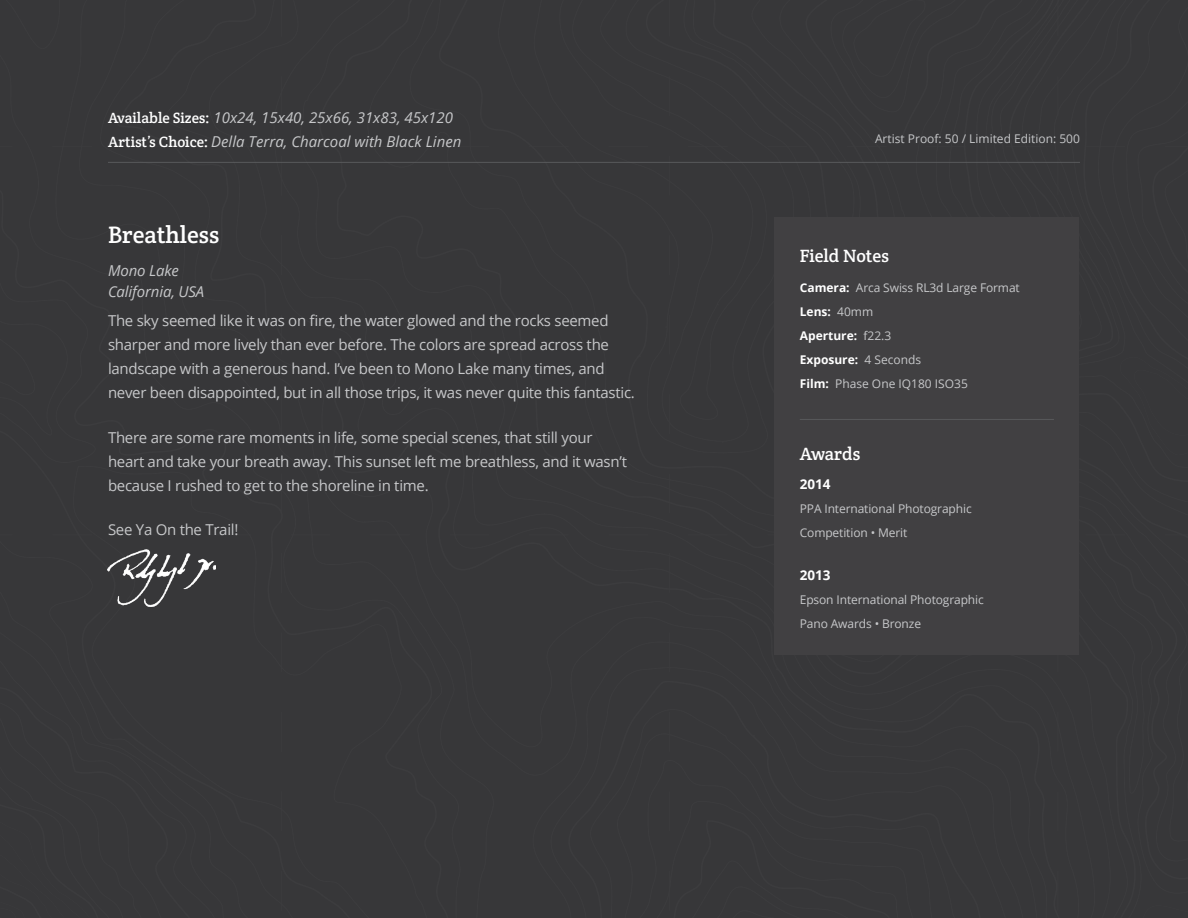
<style>
.page{position:relative;width:1188px;height:918px;background:#fff}
.page>*{position:absolute;margin:0;border:0;box-sizing:border-box;transform-origin:0 0}
.t1{font:24px "Crete Round";color:#fff}
.t2{font:18px "Crete Round";color:#fff}
.t3{font:15px/24px "Open Sans";letter-spacing:-.02em;color:#c7c8ca}
.t4{font:italic 15px/24px "Open Sans";color:#c7c8ca}
.t5{font:700 13.5px "Open Sans";color:#fff}
.t6{font:12px/24px "Open Sans";letter-spacing:-.01em;color:#c7c8ca}
.s1{font-family:"Crete Round";font-style:normal;color:#fff}
.s2{font-weight:700;color:#fff}
</style>
<div class="page">
<div style="left:494px;top:0;width:107px;height:918px;background:#373739"></div>
<div style="left:60px;top:0;width:434px;height:918px;background:#373739"></div>
<div style="left:0;top:38px;width:479px;height:880px;background:#373739"></div>
<div style="left:527px;top:642px;width:74px;height:276px;background:#373739"></div>
<div style="left:73px;top:466px;width:384px;height:452px;background:#373739"></div>
<div style="left:0;top:528px;width:381px;height:390px;background:#373739"></div>
<div style="left:0;top:579px;width:312px;height:339px;background:#373739"></div>
<div style="left:0;top:623px;width:291px;height:295px;background:#373739"></div>
<div style="left:0;top:655px;width:270px;height:263px;background:#373739"></div>
<div style="left:0;top:700px;width:221px;height:218px;background:#373739"></div>
<div style="left:0;top:756px;width:193px;height:162px;background:#373739"></div>
<div style="left:0;top:232px;width:96px;height:231px;background:#373739"></div>
<div style="left:0;top:0;width:60px;height:49px;background:#373739"></div>
<div style="left:574px;top:709px;width:27px;height:209px;background:#373739"></div>
<div style="left:580px;top:733px;width:21px;height:185px;background:#373739"></div>
<svg style="left:0;top:534px;width:13px;height:1px"></svg>
<hr style="left:52px;top:534px;width:40px;height:1px;background:#fff">
<hr style="left:132px;top:534px;width:39px;height:1px;background:#fff">
<hr style="left:211px;top:534px;width:40px;height:1px;background:#fff">
<hr style="left:291px;top:534px;width:39px;height:1px;background:#fff">
<hr style="left:370px;top:534px;width:40px;height:1px;background:#fff">
<hr style="left:450px;top:534px;width:39px;height:1px;background:#fff">
<hr style="left:529px;top:534px;width:40px;height:1px;background:#fff">
<svg style="left:0;top:146px;width:13px;height:1px"></svg>
<hr style="left:52px;top:146px;width:40px;height:1px;background:#fff">
<hr style="left:132px;top:146px;width:39px;height:1px;background:#fff">
<hr style="left:211px;top:146px;width:40px;height:1px;background:#fff">
<hr style="left:291px;top:146px;width:39px;height:1px;background:#fff">
<hr style="left:370px;top:146px;width:40px;height:1px;background:#fff">
<hr style="left:450px;top:146px;width:39px;height:1px;background:#fff">
<hr style="left:529px;top:146px;width:40px;height:1px;background:#fff">
<div style="left:601px;top:0;width:587px;height:918px;background:#373739"></div>
<svg style="left:281px;top:0;width:1px;height:918px"></svg>
<hr style="left:108px;top:162px;width:972px;height:1px;background:#58595b">
<img style="left:108px;top:550px;width:108px;height:57px">
<div style="left:774px;top:217px;width:305px;height:437px;background:#414042"></div>
<hr style="left:800px;top:419px;width:254px;height:1px;background:#58595b">
<p class="t4" style="left:108px;top:105px;width:355px"><span class="s1">Available Sizes:</span> 10x24, 15x40, 25x66, 31x83, 45x120<br><span class="s1">Artist’s Choice:</span> Della Terra, Charcoal with Black Linen</p>
<h1 class="t1" style="left:108px;top:219px;width:113px">Breathless</h1>
<p class="t4" style="left:108px;top:259px;width:98px;line-height:21px">Mono Lake<br>California, USA</p>
<p class="t3" style="left:108px;top:309px;width:528px">The sky seemed like it was on fire, the water glowed and the rocks seemed sharper and more lively than ever before. The colors are spread across the landscape with a generous hand. I’ve been to Mono Lake many times, and never been disappointed, but in all those trips, it was never quite this fantastic.</p>
<p class="t3" style="left:108px;top:425px;width:521px">There are some rare moments in life, some special scenes, that still your heart and take your breath away. This sunset left me breathless, and it wasn’t because I rushed to get to the shoreline in time.</p>
<p class="t3" style="left:108px;top:517px;width:132px">See Ya On the Trail!</p>
<p class="t6" style="left:875px;top:127px;width:206px">Artist Proof: 50 / Limited Edition: 500</p>
<p class="t2" style="left:800px;top:244px;width:91px">Field Notes</p>
<p class="t6" style="left:800px;top:276px;width:222px"><span class="s2">Camera:</span> Arca Swiss RL3d Large Format<br><span class="s2">Lens:</span> 40mm<br><span class="s2">Aperture:</span> f22.3<br><span class="s2">Exposure:</span> 4 Seconds<br><span class="s2">Film:</span> Phase One IQ180 ISO35</p>
<p class="t2" style="left:800px;top:442px;width:62px">Awards</p>
<p class="t5" style="left:800px;top:474px;width:32px">2014</p>
<p class="t6" style="left:800px;top:496px;width:173px">PPA International Photographic<br>Competition • Merit</p>
<p class="t5" style="left:800px;top:565px;width:32px">2013</p>
<p class="t6" style="left:800px;top:587px;width:186px">Epson International Photographic<br>Pano Awards • Bronze</p>
</div>
